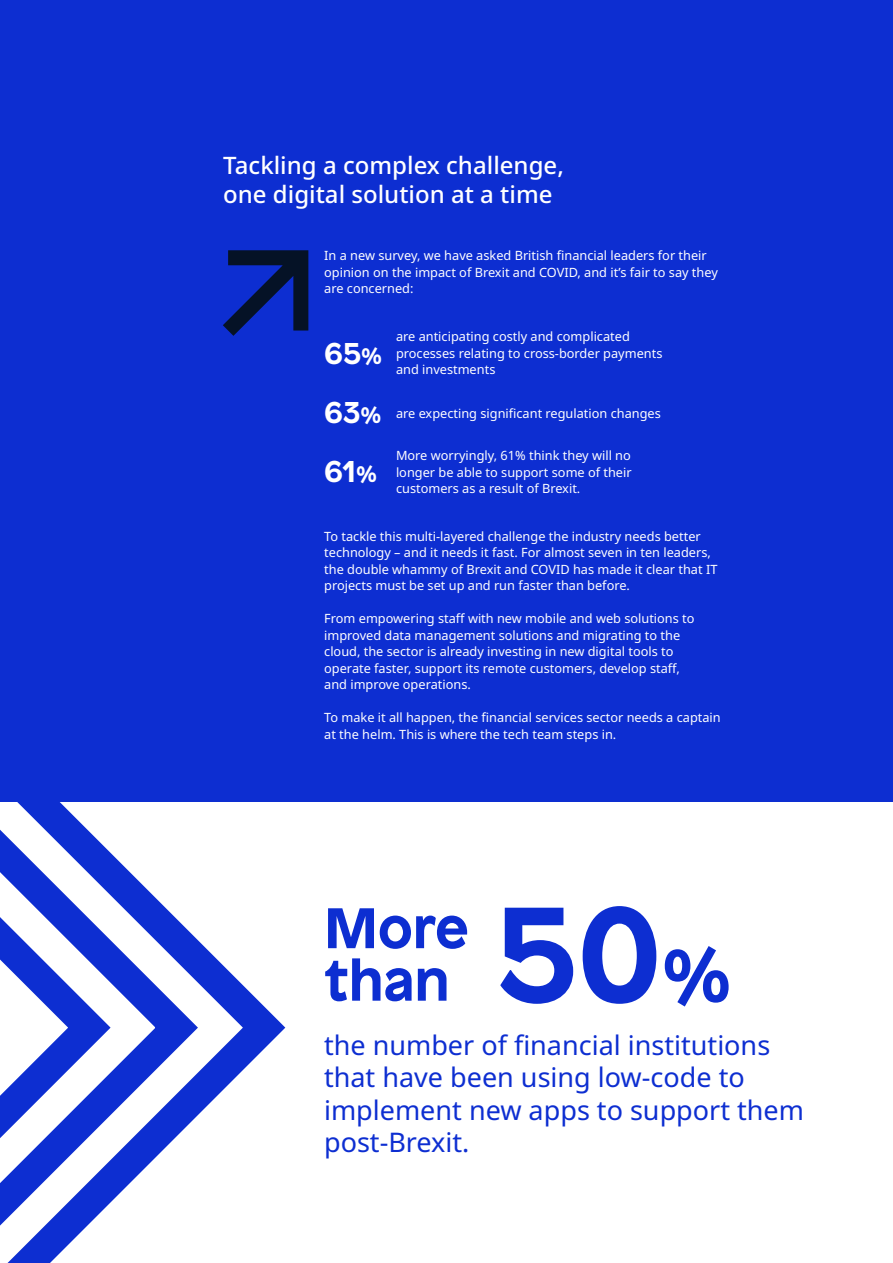
<style>
.page{position:relative;width:893px;height:1263px;background:#fff}
.page>*{position:absolute;margin:0;border:0;box-sizing:border-box;transform-origin:0 0}
.t1{font:700 135px "Patron";color:#0d2ed1}
.t2{font:700 57px/52.5px "Patron";color:#0d2ed1}
.t3{font:700 30px/59.4px "Patron";color:#fff;text-align:justify}
.t4{font:27px/32.4px "Noto Sans";color:#0d2ed1}
.t5{font:500 24px/28.8px "Noto Sans";color:#fff}
.t6{font:12.75px/16.5px "Noto Sans";color:#fff}
.s1{font-size:22.5px}
.s2{font-size:75px}
</style>
<div class="page">
<div style="left:0;top:0;width:893px;height:801px;background:#0d2ed1"></div>
<svg style="left:0;top:801px;width:307px;height:462px"></svg>
<svg style="left:223px;top:250px;width:86px;height:86px"></svg>
<h3 class="t5" style="left:223px;top:152px;width:342px">Tackling a complex challenge, one digital solution at a time</h3>
<p class="t6" style="left:324px;top:248px;width:395px">In a new survey, we have asked British financial leaders for their opinion on the impact of Brexit and COVID, and it’s fair to say they are concerned:</p>
<h3 class="t3" style="left:324px;top:321px;width:60px">65<span class="s1">% </span>63<span class="s1">% </span>61<span class="s1">%</span></h3>
<p class="t6" style="left:396px;top:329px;width:268px">are anticipating costly and complicated processes relating to cross-border payments and investments</p>
<p class="t6" style="left:396px;top:405px;width:266px">are expecting significant regulation changes</p>
<p class="t6" style="left:396px;top:448px;width:237px;text-align:justify">More worryingly, 61% think they will no longer be able to support some of their customers as a result of Brexit.</p>
<p class="t6" style="left:324px;top:528px;width:395px">To tackle this multi-layered challenge the industry needs better technology – and it needs it fast. For almost seven in ten leaders, the double whammy of Brexit and COVID has made it clear that IT projects must be set up and run faster than before.</p>
<p class="t6" style="left:324px;top:611px;width:372px">From empowering staff with new mobile and web solutions to improved data management solutions and migrating to the cloud, the sector is already investing in new digital tools to operate faster, support its remote customers, develop staff, and improve operations.</p>
<p class="t6" style="left:324px;top:710px;width:398px">To make it all happen, the financial services sector needs a captain at the helm. This is where the tech team steps in.</p>
<h2 class="t2" style="left:324px;top:897px;width:146px">More than</h2>
<h1 class="t1" style="left:496px;top:846px;width:238px">50<span class="s2">%</span></h1>
<h3 class="t4" style="left:324px;top:1029px;width:481px">the number of financial institutions that have been using low-code to implement new apps to support them post-Brexit.</h3>
</div>
